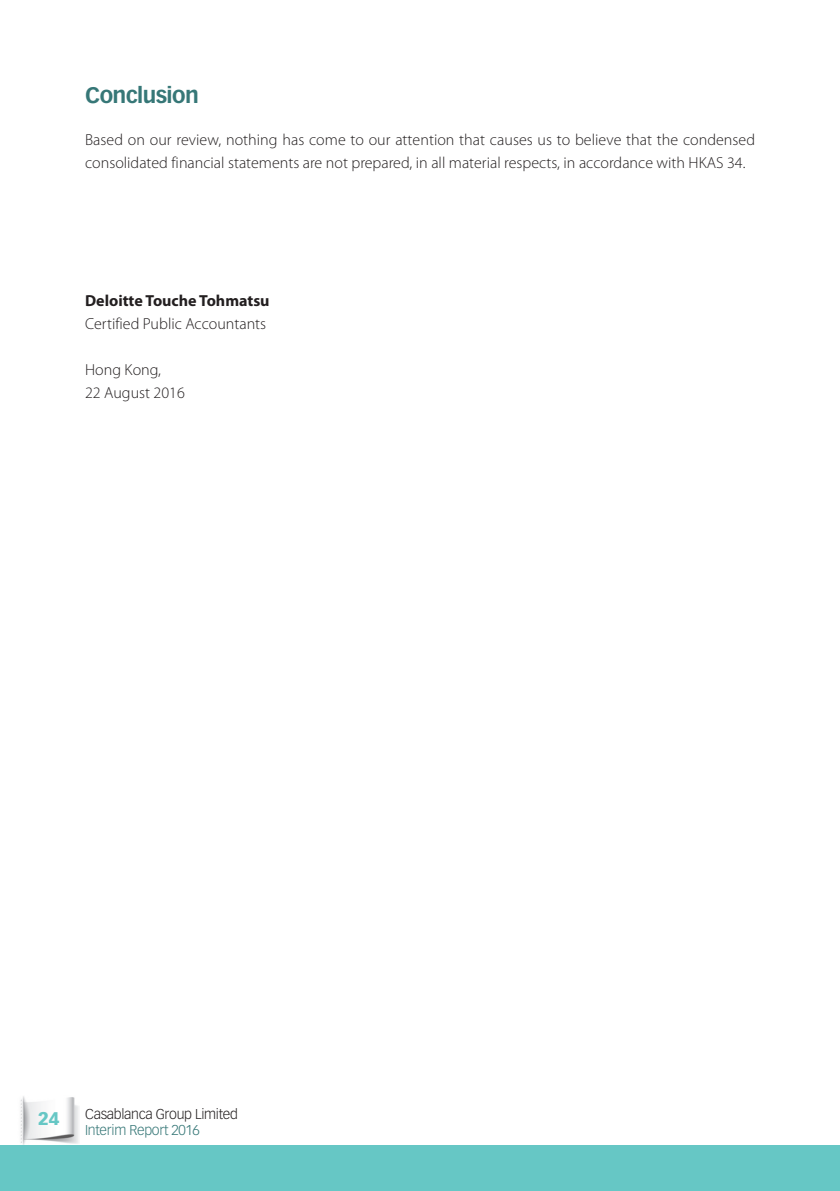
<style>
.page{position:relative;width:840px;height:1191px;background:#fff}
.page>*{position:absolute;margin:0;border:0;box-sizing:border-box;transform-origin:0 0}
.Subhead_1{font:700 22px "Vectora LT Std";letter-spacing:-.025em;color:#367777}
.t1{font:900 18px "Vectora LT Std";color:#66c7c5}
.Body_Text{font:300 16px/23px "Myriad Pro";color:#231f20}
.Body_Text-2{font:700 16px "Myriad Pro";color:#231f20}
.t2{font:300 14px "Vectora LT Std";letter-spacing:-.02em;color:#231f20}
.t3{font:300 14px "Vectora LT Std";letter-spacing:-.02em;color:#367777}
</style>
<div class="page">
<img style="left:20px;top:1096px;width:59px;height:49px">
<div style="left:0;top:1145px;width:838px;height:46px;background:#66c7c5"></div>
<p class="Subhead_1" style="left:85px;top:82px;width:115px">Conclusion</p>
<p class="Body_Text" style="left:85px;top:128px;width:671px">Based on our review, nothing has come to our attention that causes us to believe that the condensed consolidated financial statements are not prepared, in all material respects, in accordance with HKAS 34.</p>
<p class="Body_Text-2" style="left:85px;top:290px;width:186px">Deloitte Touche Tohmatsu</p>
<p class="Body_Text" style="left:85px;top:312px;width:182px">Certified Public Accountants</p>
<p class="Body_Text" style="left:85px;top:358px;width:77px">Hong Kong,</p>
<p class="Body_Text" style="left:85px;top:381px;width:101px">22 August 2016</p>
<p class="t1" style="left:38px;top:1107px;width:23px">24</p>
<p class="t2" style="left:85px;top:1105px;width:154px">Casablanca Group Limited</p>
<p class="t3" style="left:85px;top:1121px;width:116px">Interim Report 2016</p>
</div>
